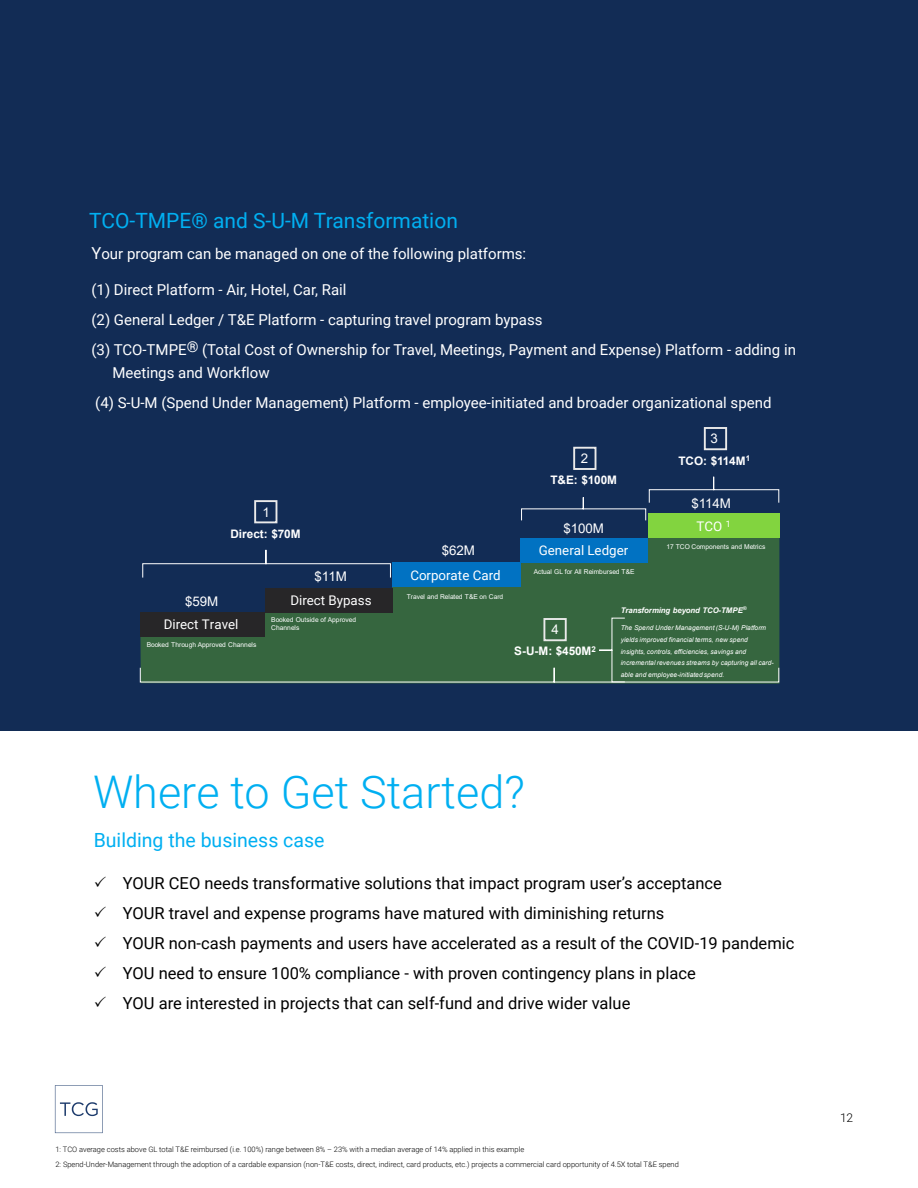
<style>
.page{position:relative;width:918px;height:1188px;background:#fff}
.page>*{position:absolute;margin:0;border:0;box-sizing:border-box;transform-origin:0 0}
.t1{font:300 45px "Roboto";color:#01aff1}
.t2{font:21px "Roboto";color:#01aff1}
.t3{font:19.5px "Roboto";color:#01aff1}
.t4{font:16.5px/30px "Roboto";color:#000}
.t5{font:15px/30px "Roboto";color:#fff}
.t6{font:13.35px "Roboto";color:#fff}
.t7{font:13.35px "Arial";letter-spacing:-.005em;color:#fff}
.t8{font:300 12px "Roboto";color:#000}
.t9{font:700 11.7px "Arial";letter-spacing:-.01em;color:#fff}
.t10{font:italic 700 7.8px "Arial";letter-spacing:-.01em;color:#fff}
.t11{font:300 7.5px/15px "Roboto";color:#000}
.t12{font:italic 6.6px/12px "Arial";letter-spacing:.01em;color:#fff}
.t13{font:6.6px/7.9px "Arial";color:#fff}
.s1{font-size:16.5px}
</style>
<div class="page">
<svg style="left:55px;top:1085px;width:48px;height:48px"></svg>
<div style="left:0;top:0;width:918px;height:730px;background:#122c55"></div>
<svg style="left:140px;top:513px;width:639px;height:170px"></svg>
<div style="left:392px;top:562px;width:128px;height:25px;background:#0172c2"></div>
<div style="left:648px;top:514px;width:131px;height:24px;background:#82d43f"></div>
<div style="left:520px;top:538px;width:128px;height:25px;background:#0172c2"></div>
<div style="left:265px;top:588px;width:128px;height:25px;background:#272628"></div>
<div style="left:140px;top:612px;width:125px;height:25px;background:#272628"></div>
<div style="left:254px;top:500px;width:23px;height:23px;border:2px solid #eaeaea"></div>
<svg style="left:142px;top:549px;width:249px;height:29px"></svg>
<svg style="left:521px;top:476px;width:258px;height:45px"></svg>
<svg style="left:140px;top:618px;width:639px;height:64px;background:#37633f"></svg>
<div style="left:573px;top:447px;width:23px;height:23px;border:2px solid #eaeaea"></div>
<div style="left:704px;top:427px;width:23px;height:23px;border:2px solid #eaeaea"></div>
<div style="left:543px;top:618px;width:24px;height:23px;border:2px solid #eaeaea"></div>
<h2 class="t2" style="left:89px;top:206px;width:370px">TCO-TMPE® and S-U-M Transformation</h2>
<p class="t5" style="left:92px;top:238px;width:436px"><span class="s1">Y</span>our program can be managed on one of the following platforms:</p>
<p class="t5" style="left:91px;top:274px;width:706px">(1) Direct Platform - Air, Hotel, Car, Rail<br>(2) General Ledger / T&amp;E Platform - capturing travel program bypass<br>(3) TCO-TMPE® (Total Cost of Ownership for Travel, Meetings, Payment and Expense) Platform - adding in</p>
<p class="t5" style="left:95px;top:357px;width:678px;text-indent:17px">Meetings and Workflow<br>(4) S-U-M (Spend Under Management) Platform - employee-initiated and broader organizational spend</p>
<p class="t7" style="left:262px;top:503px;width:9px">1</p>
<p class="t7" style="left:185px;top:592px;width:35px">$59M</p>
<p class="t9" style="left:231px;top:526px;width:72px">Direct: $70M</p>
<p class="t7" style="left:315px;top:568px;width:34px">$11M</p>
<p class="t6" style="left:290px;top:591px;width:83px">Direct Bypass</p>
<p class="t6" style="left:164px;top:615px;width:76px">Direct Travel</p>
<p class="t13" style="left:147px;top:641px;width:111px">Booked Through Approved Channels</p>
<p class="t13" style="left:271px;top:616px;width:86px">Booked Outside of Approved<br>Channels</p>
<p class="t7" style="left:442px;top:541px;width:35px">$62M</p>
<p class="t6" style="left:410px;top:566px;width:92px">Corporate Card</p>
<p class="t13" style="left:407px;top:592px;width:98px">Travel and Related T&amp;E on Card</p>
<p class="t7" style="left:581px;top:450px;width:9px">2</p>
<p class="t9" style="left:550px;top:472px;width:68px">T&amp;E: $100M</p>
<p class="t7" style="left:563px;top:519px;width:42px">$100M</p>
<p class="t6" style="left:539px;top:541px;width:91px">General Ledger</p>
<p class="t13" style="left:534px;top:568px;width:102px">Actual GL for All Reimbursed T&amp;E</p>
<p class="t7" style="left:711px;top:429px;width:9px">3</p>
<p class="t9" style="left:678px;top:452px;width:73px">TCO: $114M<sup>1</sup></p>
<p class="t7" style="left:692px;top:494px;width:41px">$114M</p>
<p class="t6" style="left:697px;top:517px;width:36px">TCO <sup>1</sup></p>
<p class="t13" style="left:666px;top:543px;width:101px">17 TCO Components and Metrics</p>
<p class="t7" style="left:551px;top:620px;width:9px">4</p>
<p class="t9" style="left:514px;top:643px;width:83px">S-U-M: $450M<sup>2</sup></p>
<p class="t10" style="left:621px;top:605px;width:127px">Transforming beyond TCO-TMPE<sup>®</sup></p>
<p class="t12" style="left:621px;top:621px;width:155px">The Spend Under Management (S-U-M) Platform yields improved financial terms, new spend insights, controls, efficiencies, savings and incremental revenues streams by capturing all card&shy;able and employee-initiated spend.</p>
<h1 class="t1" style="left:93px;top:761px;width:433px">Where to Get Started?</h1>
<h3 class="t3" style="left:94px;top:827px;width:232px">Building the business case</h3>
<p class="t4" style="left:123px;top:868px;width:673px">YOUR CEO needs transformative solutions that impact program user’s acceptance<br>YOUR travel and expense programs have matured with diminishing returns<br>YOUR non-cash payments and users have accelerated as a result of the COVID-19 pandemic YOU need to ensure 100% compliance - with proven contingency plans in place<br>YOU are interested in projects that can self-fund and drive wider value</p>
<p class="t11" style="left:56px;top:1142px;width:625px">1: TCO average costs above GL total T&amp;E reimbursed (i.e. 100%) range between 8% – 23% with a median average of 14% applied in this example<br>2: Spend-Under-Management through the adoption of a cardable expansion (non-T&amp;E costs, direct, indirect, card products, etc.) projects a commercial card opportunity of 4.5X total T&amp;E spend</p>
<p class="t8" style="left:840px;top:1109px;width:15px">12</p>
</div>
